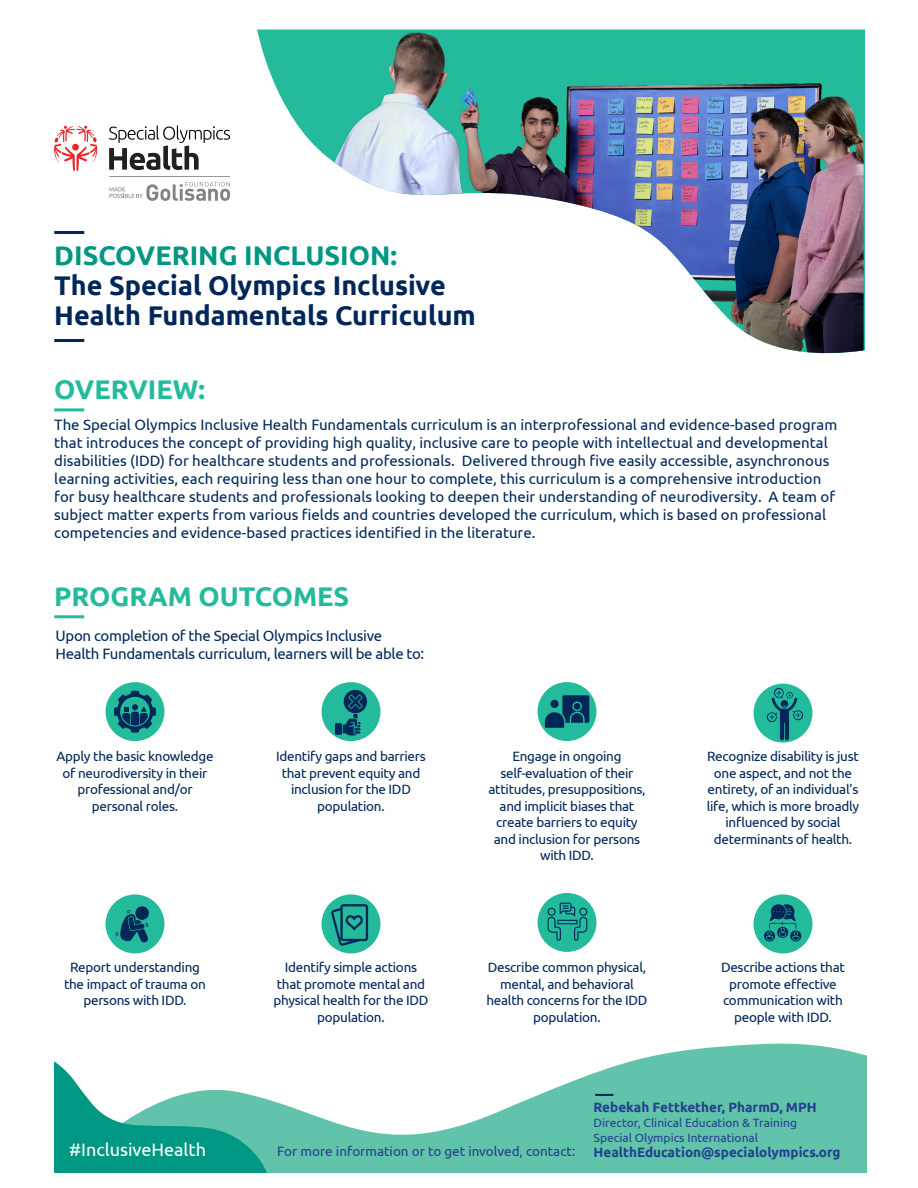
<style>
.page{position:relative;width:918px;height:1188px;background:#fff}
.page>*{position:absolute;margin:0;border:0;box-sizing:border-box;transform-origin:0 0}
.t1{font:700 27px/30px "Ubuntu";color:#012758}
.t2{font:700 27px "Ubuntu";color:#24bb9d}
.Body{font:18px "Ubuntu";color:#fff}
.t3{font:15px/18px "Ubuntu";color:#012758}
.t4{font:15px/18px "Ubuntu";letter-spacing:-.02em;color:#012758}
.t5{font:13.5px/16.5px "Ubuntu";letter-spacing:-.02em;color:#012758;text-align:center}
.t6{font:700 13.5px "Ubuntu";color:#253f8e}
.t7{font:13.5px "Ubuntu";color:#253f8e}
.t8{font:12px "Ubuntu";color:#253f8e}
.s1{color:#009783}
</style>
<div class="page">
<svg style="left:257px;top:30px;width:75px;height:131px;fill:#24bb9d"></svg>
<img style="left:332px;top:30px;width:532px;height:324px">
<hr style="left:54px;top:231px;width:30px;height:3px;background:#012758">
<hr style="left:54px;top:339px;width:30px;height:3px;background:#012758">
<hr style="left:54px;top:408px;width:30px;height:3px;background:#24bb9d">
<hr style="left:54px;top:615px;width:30px;height:3px;background:#24bb9d">
<div style="left:106px;top:682px;width:58px;height:59px;background:#24bb9d;border-radius:50%"></div>
<svg style="left:114px;top:691px;width:42px;height:42px"></svg>
<div style="left:322px;top:682px;width:58px;height:59px;background:#24bb9d;border-radius:50%"></div>
<div style="left:335px;top:723px;width:7px;height:12px;background:#012758"></div>
<svg style="left:343px;top:690px;width:24px;height:45px"></svg>
<div style="left:538px;top:682px;width:58px;height:59px;background:#24bb9d;border-radius:50%"></div>
<svg style="left:545px;top:695px;width:44px;height:33px"></svg>
<div style="left:754px;top:684px;width:58px;height:59px;background:#24bb9d;border-radius:50%"></div>
<svg style="left:767px;top:688px;width:36px;height:52px"></svg>
<div style="left:106px;top:894px;width:58px;height:59px;background:#24bb9d;border-radius:50%"></div>
<svg style="left:135px;top:906px;width:14px;height:14px"></svg>
<svg style="left:115px;top:910px;width:33px;height:32px"></svg>
<svg style="left:54px;top:126px;width:44px;height:45px"></svg>
<svg style="left:109px;top:125px;width:121px;height:45px"></svg>
<hr style="left:109px;top:176px;width:121px;height:1px;background:#939598">
<svg style="left:109px;top:182px;width:121px;height:19px"></svg>
<div style="left:322px;top:894px;width:58px;height:59px;background:#24bb9d;border-radius:50%"></div>
<svg style="left:331px;top:904px;width:37px;height:42px"></svg>
<div style="left:538px;top:893px;width:58px;height:59px;background:#24bb9d;border-radius:50%"></div>
<svg style="left:548px;top:903px;width:39px;height:38px"></svg>
<div style="left:754px;top:894px;width:58px;height:59px;background:#24bb9d;border-radius:50%"></div>
<svg style="left:764px;top:904px;width:38px;height:38px"></svg>
<svg style="left:267px;top:1043px;width:600px;height:130px;fill:#60c3aa"></svg>
<svg style="left:54px;top:1061px;width:213px;height:112px"></svg>
<svg style="left:595px;top:1094px;width:18px;height:2px"></svg>
<p class="t1" style="left:54px;top:240px;width:423px"><span class="s1">DISCOVERING INCLUSION:<br></span>The Special Olympics Inclusive<br>Health Fundamentals Curriculum</p>
<p class="t2" style="left:54px;top:373px;width:152px">OVERVIEW:</p>
<p class="t3" style="left:54px;top:415px;width:785px">The Special Olympics Inclusive Health Fundamentals curriculum is an interprofessional and evidence-based program that introduces the concept of providing high quality, inclusive care to people with intellectual and developmental disabilities (IDD) for healthcare students and professionals. Delivered through five easily accessible, asynchronous learning activities, each requiring less than one hour to complete, this curriculum is a comprehensive introduction for busy healthcare students and professionals looking to deepen their understanding of neurodiversity. A team of subject matter experts from various fields and countries developed the curriculum, which is based on professional competencies and evidence-based practices identified in the literature.</p>
<p class="t2" style="left:54px;top:580px;width:297px">PROGRAM OUTCOMES</p>
<p class="t4" style="left:56px;top:626px;width:370px">Upon completion of the Special Olympics Inclusive<br>Health Fundamentals curriculum, learners will be able to:</p>
<p class="t5" style="left:56px;top:748px;width:159px">Apply the basic knowledge of neurodiversity in their professional and/or personal roles.</p>
<p class="t5" style="left:64px;top:959px;width:143px">Report understanding the impact of trauma on persons with IDD.</p>
<p class="t5" style="left:276px;top:748px;width:151px">Identify gaps and barriers that prevent equity and inclusion for the IDD population.</p>
<p class="t5" style="left:273px;top:959px;width:157px">Identify simple actions that promote mental and physical health for the IDD population.</p>
<p class="t5" style="left:488px;top:748px;width:159px">Engage in ongoing self-evaluation of their attitudes, presuppositions, and implicit biases that create barriers to equity and inclusion for persons with IDD.</p>
<p class="t5" style="left:486px;top:959px;width:163px">Describe common physical, mental, and behavioral health concerns for the IDD population.</p>
<p class="t5" style="left:707px;top:748px;width:154px">Recognize disability is just one aspect, and not the entirety, of an individual’s life, which is more broadly influenced by social determinants of health.</p>
<p class="t5" style="left:721px;top:959px;width:125px">Describe actions that promote effective communication with people with IDD.</p>
<p class="Body" style="left:69px;top:1139px;width:138px">#InclusiveHealth</p>
<p class="t6" style="left:594px;top:1099px;width:225px">Rebekah Fettkether, PharmD, MPH</p>
<p class="t8" style="left:594px;top:1116px;width:205px">Director, Clinical Education &amp; Training</p>
<p class="t8" style="left:594px;top:1131px;width:166px">Special Olympics International</p>
<p class="t7" style="left:277px;top:1143px;width:300px">For more information or to get involved, contact:</p>
<p class="t6" style="left:594px;top:1144px;width:249px">HealthEducation@specialolympics.org</p>
</div>
